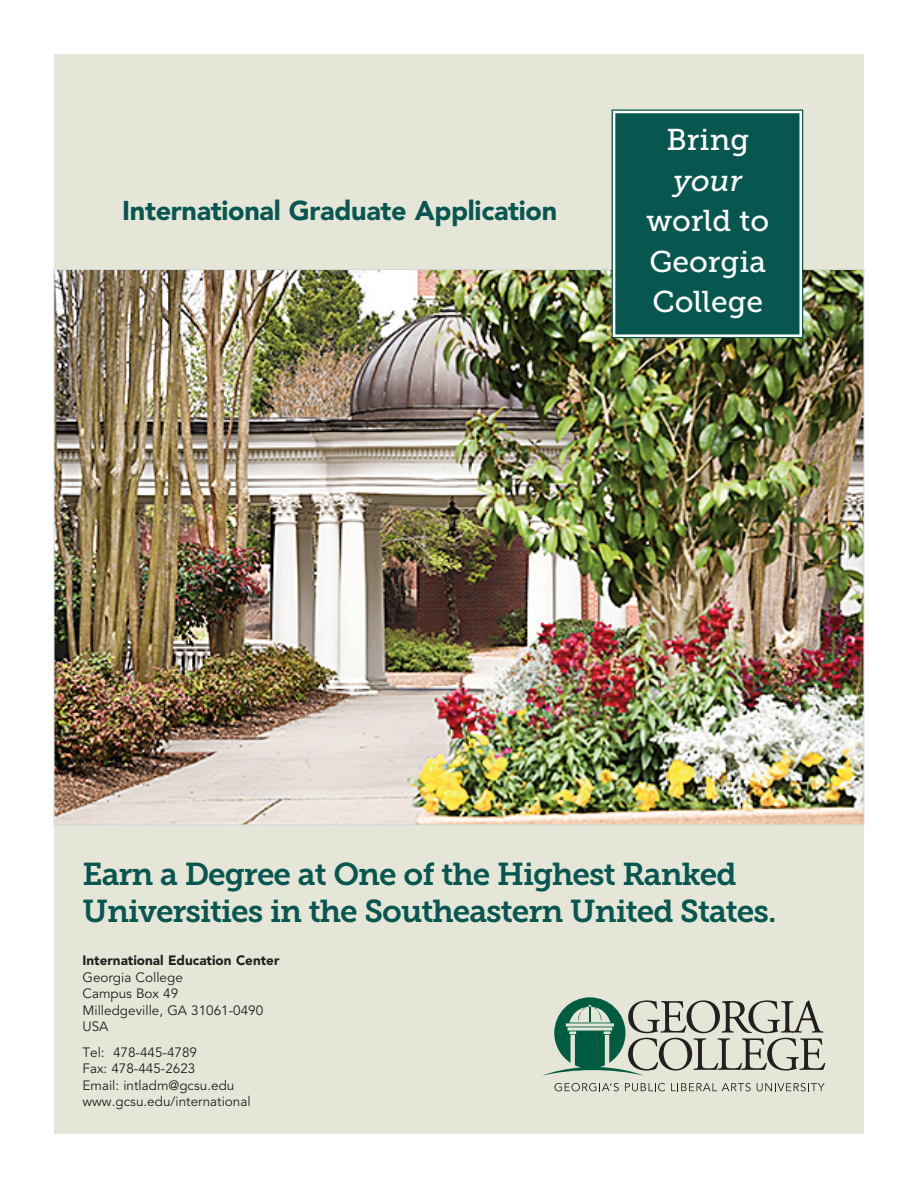
<style>
.page{position:relative;width:918px;height:1188px;background:#fff}
.page>*{position:absolute;margin:0;border:0;box-sizing:border-box;transform-origin:0 0}
.t1{font:31.5px/37.5px "Museo Slab 700";letter-spacing:-.03em;color:#075750}
.t2{font:30px/40.5px "Museo Slab 500";color:#fff;text-align:justify}
.t3{font:italic 30px "Museo Slab 500";color:#fff}
.t4{font:900 27px "Avenir LT Std";letter-spacing:-.01em;color:#075750}
.t5{font:13.5px/16.5px "Avenir LT Std";color:#231f20}
.t6{font:900 13.5px "Avenir LT Std";color:#231f20}
</style>
<div class="page">
<div style="left:55px;top:54px;width:809px;height:1080px;background:#e6e6d8"></div>
<img style="left:56px;top:271px;width:806px;height:552px">
<svg style="left:614px;top:112px;width:187px;height:224px"></svg>
<div style="left:619px;top:117px;width:177px;height:214px;background:#075750"></div>
<div style="left:612px;top:110px;width:191px;height:228px;border:1px solid #075750"></div>
<div style="left:615px;top:113px;width:184px;height:221px;border:4px solid #075750"></div>
<svg style="left:542px;top:997px;width:283px;height:79px"></svg>
<svg style="left:555px;top:1083px;width:64px;height:8px"></svg>
<svg style="left:625px;top:1083px;width:40px;height:8px"></svg>
<svg style="left:671px;top:1083px;width:80px;height:8px"></svg>
<svg style="left:757px;top:1083px;width:68px;height:8px"></svg>
<h3 class="t4" style="left:122px;top:199px;width:437px">International Graduate Application</h3>
<h2 class="t2" style="left:667px;top:123px;width:84px">Bring</h2>
<h2 class="t3" style="left:673px;top:170px;width:70px">your</h2>
<h2 class="t2" style="left:646px;top:204px;width:124px">world to Georgia College</h2>
<h1 class="t1" style="left:82px;top:858px;width:695px">Earn a Degree at One of the Highest Ranked<br>Universities in the Southeastern United States.</h1>
<p class="t6" style="left:82px;top:955px;width:199px">International Education Center</p>
<p class="t5" style="left:82px;top:970px;width:182px">Georgia College<br>Campus Box 49<br>Milledgeville, GA 31061-0490<br>USA</p>
<p class="t5" style="left:82px;top:1045px;width:170px">Tel: 478-445-4789<br>Fax: 478-445-2623<br>Email: intladm@gcsu.edu www.gcsu.edu/international</p>
</div>
